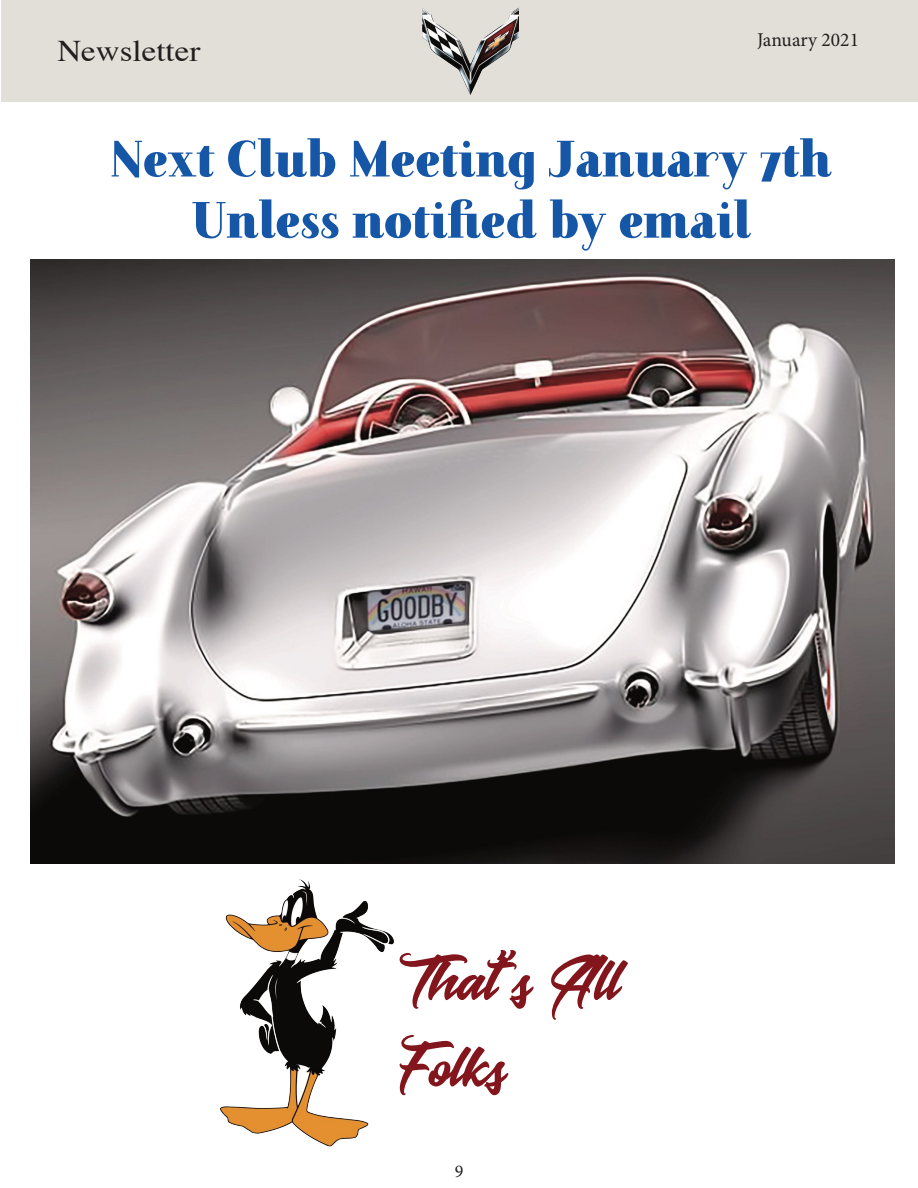
<style>
.page{position:relative;width:918px;height:1188px;background:#fff}
.page>*{position:absolute;margin:0;border:0;box-sizing:border-box;transform-origin:0 0}
.t1{font:72px "Baksoda";color:#83151c}
.t2{font:900 51px "Farewell Angelina";color:#1556a7}
.t3{font:30px "Times";color:#231f20;scale:1.1 1}
.t4{font:19.5px "Minion Pro";color:#231f20}
.t5{font:18px "Minion Pro";color:#231f20}
</style>
<div class="page">
<img style="left:220px;top:880px;width:173px;height:266px">
<img style="left:30px;top:260px;width:864px;height:604px">
<div style="left:1px;top:0;width:917px;height:102px;background:#e2dfd8"></div>
<img style="left:422px;top:8px;width:97px;height:87px">
<p class="t3" style="left:57px;top:38px;width:131px">Newsletter</p>
<p class="t4" style="left:757px;top:28px;width:103px">January 2021</p>
<p class="t2" style="left:110px;top:129px;width:723px">Next Club Meeting January 7th</p>
<p class="t2" style="left:191px;top:190px;width:562px">Unless notified by email</p>
<p class="t1" style="left:400px;top:955px;width:221px">That’’s All</p>
<p class="t1" style="left:400px;top:1041px;width:107px">Folks</p>
<p class="t5" style="left:455px;top:1160px;width:10px">9</p>
<p class="t5" style="left:452px;top:1162px;width:19px">14</p>
</div>
